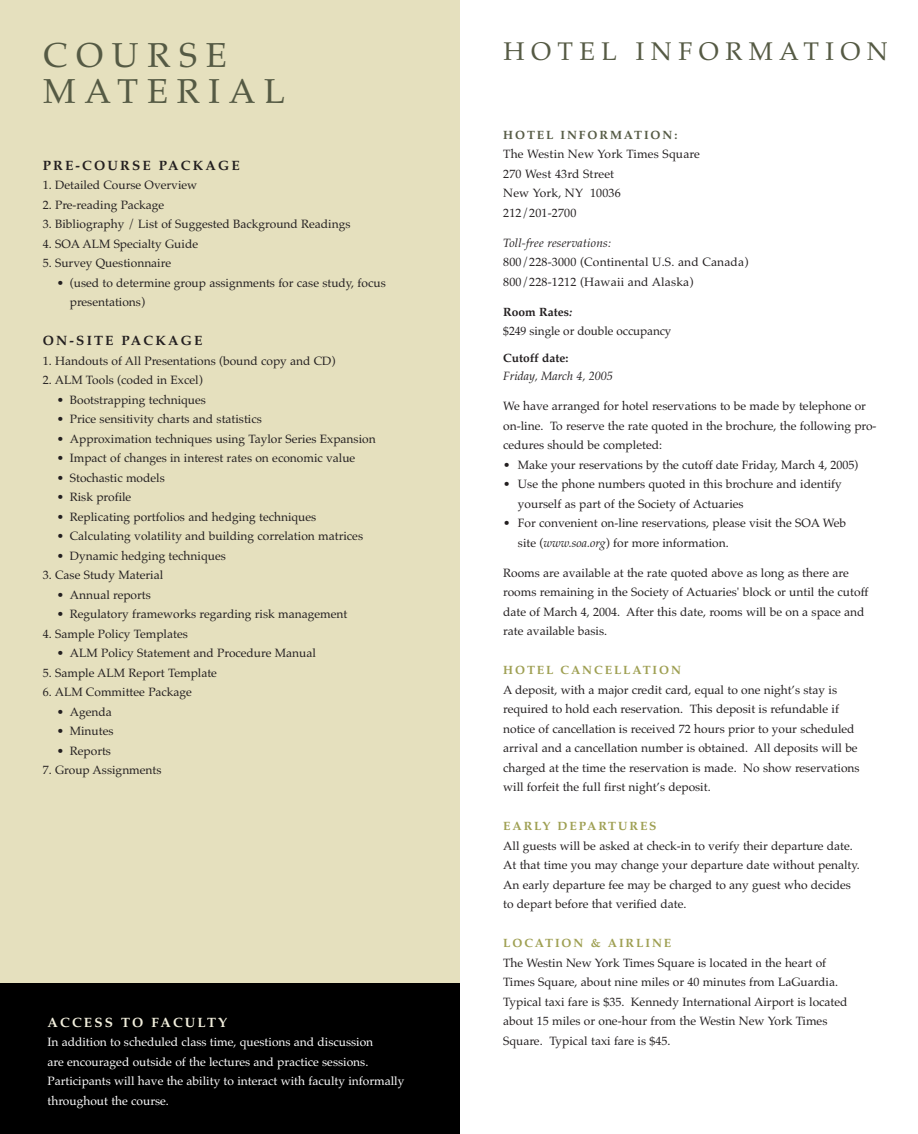
<style>
.page{position:relative;width:918px;height:1134px;background:#fff}
.page>*{position:absolute;margin:0;border:0;box-sizing:border-box;transform-origin:0 0}
.t1{font:34.5px/36px "Palatino";letter-spacing:.25em;color:#555a44}
.t2{font:25.5px "Palatino";letter-spacing:.25em;color:#555a44}
.t3{font:700 13.5px "Palatino";letter-spacing:.16em;color:#231f20}
.t4{font:700 13.5px "Palatino";letter-spacing:.16em;color:#f2efdd}
.t5{font:12px/19.5px "Palatino";color:#231f20}
.t6{font:12px/19.5px "Palatino";color:#fff}
.t7{font:700 12px "Palatino";letter-spacing:.16em;color:#9e9f52}
.t8{font:italic 12px "Palatino";color:#231f20}
.t9{font:700 12px "Palatino";letter-spacing:.16em;color:#555a44}
.t10{font:700 12px "Palatino";color:#231f20}
.s1{font-weight:700}
.s2{font-weight:700;font-style:italic}
.s3{font-style:italic}
</style>
<div class="page">
<div style="left:0;top:0;width:459px;height:1134px;background:#e5e0be"></div>
<div style="left:0;top:983px;width:460px;height:151px;background:#000"></div>
<h1 class="t1" style="left:43px;top:37px;width:244px">COURSE<br>MATERIAL</h1>
<p class="t3" style="left:43px;top:160px;width:198px">PRE-COURSE PACKAGE</p>
<p class="t5" style="left:43px;top:175px;width:156px">1. Detailed Course Overview</p>
<p class="t5" style="left:43px;top:195px;width:123px">2. Pre-reading Package</p>
<p class="t5" style="left:43px;top:214px;width:309px">3. Bibliography / List of Suggested Background Readings</p>
<p class="t5" style="left:43px;top:234px;width:157px">4. SOA ALM Specialty Guide</p>
<p class="t5" style="left:43px;top:253px;width:130px">5. Survey Questionnaire</p>
<p class="t5" style="left:70px;top:273px;width:317px;text-indent:-13px">• (used to determine group assignments for case study, focus presentations)</p>
<p class="t3" style="left:43px;top:335px;width:161px">ON-SITE PACKAGE</p>
<p class="t5" style="left:43px;top:351px;width:294px">1. Handouts of All Presentations (bound copy and CD)</p>
<p class="t5" style="left:43px;top:370px;width:161px">2. ALM Tools (coded in Excel)</p>
<p class="t5" style="left:57px;top:390px;width:151px">• Bootstrapping techniques</p>
<p class="t5" style="left:57px;top:409px;width:207px">• Price sensitivity charts and statistics</p>
<p class="t5" style="left:57px;top:429px;width:320px">• Approximation techniques using Taylor Series Expansion</p>
<p class="t5" style="left:57px;top:448px;width:300px">• Impact of changes in interest rates on economic value</p>
<p class="t5" style="left:57px;top:468px;width:109px">• Stochastic models</p>
<p class="t5" style="left:57px;top:487px;width:76px">• Risk profile</p>
<p class="t5" style="left:57px;top:507px;width:261px">• Replicating portfolios and hedging techniques</p>
<p class="t5" style="left:57px;top:526px;width:308px">• Calculating volatility and building correlation matrices</p>
<p class="t5" style="left:57px;top:546px;width:171px">• Dynamic hedging techniques</p>
<p class="t5" style="left:43px;top:565px;width:122px">3. Case Study Material</p>
<p class="t5" style="left:57px;top:585px;width:96px">• Annual reports</p>
<p class="t5" style="left:57px;top:604px;width:292px">• Regulatory frameworks regarding risk management</p>
<p class="t5" style="left:43px;top:624px;width:147px">4. Sample Policy Templates</p>
<p class="t5" style="left:57px;top:643px;width:261px">• ALM Policy Statement and Procedure Manual</p>
<p class="t5" style="left:43px;top:663px;width:176px">5. Sample ALM Report Template</p>
<p class="t5" style="left:43px;top:682px;width:151px">6. ALM Committee Package</p>
<p class="t5" style="left:57px;top:702px;width:57px">• Agenda</p>
<p class="t5" style="left:57px;top:721px;width:58px">• Minutes</p>
<p class="t5" style="left:57px;top:741px;width:56px">• Reports</p>
<p class="t5" style="left:43px;top:760px;width:120px">7. Group Assignments</p>
<p class="t4" style="left:47px;top:1017px;width:181px">ACCESS TO FACULTY</p>
<p class="t6" style="left:47px;top:1032px;width:358px">In addition to scheduled class time, questions and discussion<br>are encouraged outside of the lectures and practice sessions.<br>Participants will have the ability to interact with faculty informally throughout the course.</p>
<h2 class="t2" style="left:503px;top:36px;width:386px">HOTEL INFORMATION</h2>
<p class="t9" style="left:503px;top:130px;width:176px">HOTEL INFORMATION:</p>
<p class="t5" style="left:503px;top:145px;width:198px">The Westin New York Times Square<br>270 West 43rd Street<br>New York, NY 10036<br>212/201-2700</p>
<p class="t8" style="left:503px;top:238px;width:109px">Toll-free reservations:</p>
<p class="t5" style="left:503px;top:253px;width:247px">800/228-3000 (Continental U.S. and Canada)<br>800/228-1212 (Hawaii and Alaska)</p>
<p class="t5" style="left:503px;top:302px;width:170px"><span class="s1">Room Rates</span><span class="s2">:<br></span>$249 single or double occupancy</p>
<p class="t10" style="left:503px;top:354px;width:67px">Cutoff date:</p>
<p class="t8" style="left:503px;top:372px;width:111px">Friday, March 4, 2005</p>
<p class="t5" style="left:503px;top:397px;width:375px">We have arranged for hotel reservations to be made by telephone or on-line. To reserve the rate quoted in the brochure, the following pro&shy;cedures should be completed:</p>
<p class="t5" style="left:503px;top:455px;width:357px">• Make your reservations by the cutoff date Friday, March 4, 2005)</p>
<p class="t5" style="left:518px;top:475px;width:325px;text-indent:-15px">• Use the phone numbers quoted in this brochure and identify yourself as part of the Society of Actuaries</p>
<p class="t5" style="left:518px;top:514px;width:330px;text-indent:-15px">• For convenient on-line reservations, please visit the SOA Web site (<span class="s3">www.soa.org</span>) for more information.</p>
<p class="t5" style="left:503px;top:563px;width:367px">Rooms are available at the rate quoted above as long as there are rooms remaining in the Society of Actuaries' block or until the cutoff date of March 4, 2004. After this date, rooms will be on a space and rate available basis.</p>
<p class="t7" style="left:503px;top:666px;width:179px">HOTEL CANCELLATION</p>
<p class="t5" style="left:503px;top:680px;width:358px">A deposit, with a major credit card, equal to one night’s stay is required to hold each reservation. This deposit is refundable if notice of cancellation is received 72 hours prior to your scheduled arrival and a cancellation number is obtained. All deposits will be charged at the time the reservation is made. No show reservations will forfeit the full first night’s deposit.</p>
<p class="t7" style="left:503px;top:822px;width:155px">EARLY DEPARTURES</p>
<p class="t5" style="left:503px;top:836px;width:358px">All guests will be asked at check-in to verify their departure date.<br>At that time you may change your departure date without penalty.<br>An early departure fee may be charged to any guest who decides to depart before that verified date.</p>
<p class="t7" style="left:503px;top:939px;width:170px">LOCATION &amp; AIRLINE</p>
<p class="t5" style="left:503px;top:953px;width:346px">The Westin New York Times Square is located in the heart of Times Square, about nine miles or 40 minutes from LaGuardia.<br>Typical taxi fare is $35. Kennedy International Airport is located about 15 miles or one-hour from the Westin New York Times Square. Typical taxi fare is $45.</p>
</div>
